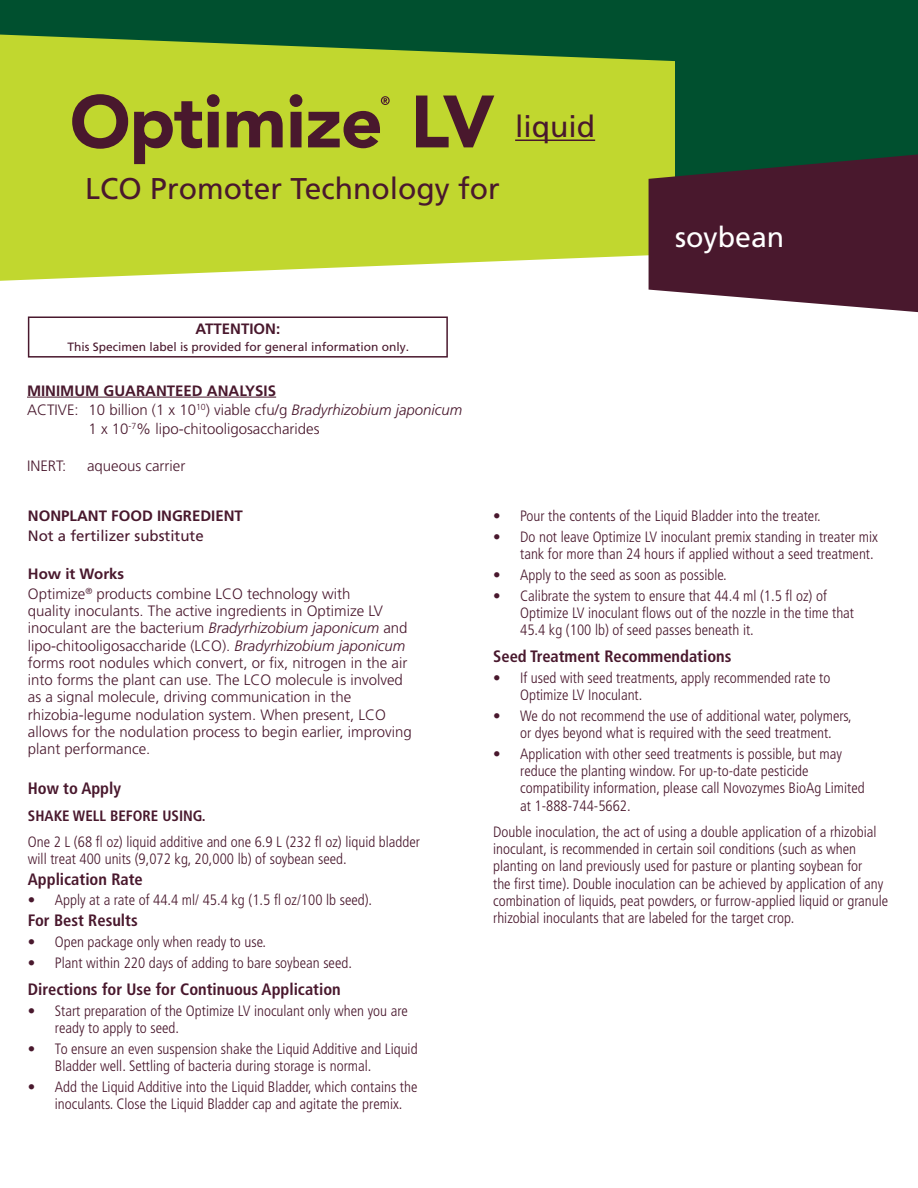
<style>
.page{position:relative;width:918px;height:1188px;background:#fff}
.page>*{position:absolute;margin:0;border:0;box-sizing:border-box;transform-origin:0 0}
.t1{font:30px "Frutiger LT Std";color:#49182d}
.t2{font:28.5px "Frutiger LT Std";color:#fff}
.t3{font:700 condensed 16.5px "Frutiger LT Std";color:#49182d}
.t4{font:300 condensed 15px/17.2px "Frutiger LT Std";color:#49182d}
.t5{font:300 15px/17.2px "Frutiger LT Std";color:#49182d}
.t6{font:700 15px "Frutiger LT Std";color:#49182d}
.t7{font:15px "Frutiger LT Std";color:#49182d}
.t8{font:700 condensed 15px "Frutiger LT Std";color:#49182d}
.t9{font:12px "Frutiger LT Std";color:#49182d}
.s1{font-style:italic}
.s2{font-weight:700}
</style>
<div class="page">
<div style="left:0;top:0;width:918px;height:210px;background:#00502f"></div>
<svg style="left:0;top:35px;width:675px;height:246px;background:#b8d13b"></svg>
<svg style="left:649px;top:154px;width:269px;height:158px;background:#522e3b"></svg>
<div style="left:28px;top:316px;width:420px;height:42px;border:2px solid #49182d"></div>
<hr style="left:515px;top:140px;width:80px;height:1px;background:#49182d">
<svg style="left:72px;top:94px;width:56px;height:55px;background:#83742d"></svg>
<svg style="left:134px;top:94px;width:86px;height:70px;background:#90892e"></svg>
<svg style="left:227px;top:111px;width:56px;height:36px;background:#71582d"></svg>
<svg style="left:290px;top:94px;width:12px;height:53px"></svg>
<svg style="left:308px;top:111px;width:72px;height:37px;background:#745d2d"></svg>
<svg style="left:381px;top:96px;width:9px;height:9px"></svg>
<svg style="left:416px;top:96px;width:78px;height:51px;background:#877b2e"></svg>
<hr style="left:27px;top:397px;width:249px;height:1px;background:#49182d">
<h1 class="t1" style="left:85px;top:171px;width:416px">LCO Promoter Technology for</h1>
<h1 class="t1" style="left:515px;top:109px;width:82px">liquid</h1>
<p class="t6" style="left:196px;top:320px;width:86px">ATTENTION:</p>
<p class="t9" style="left:68px;top:340px;width:343px">This Specimen label is provided for general information only.</p>
<h2 class="t2" style="left:675px;top:220px;width:111px">soybean</h2>
<p class="t6" style="left:27px;top:382px;width:251px">MINIMUM GUARANTEED ANALYSIS</p>
<p class="t5" style="left:27px;top:401px;width:437px">ACTIVE: 10 billion (1 x 10<sup>10</sup>) viable cfu/g <span class="s1">Bradyrhizobium japonicum</span></p>
<p class="t5" style="left:89px;top:421px;width:233px">1 x 10<sup>-7</sup>% lipo-chitooligosaccharides</p>
<p class="t5" style="left:27px;top:458px;width:41px">INERT:</p>
<p class="t5" style="left:87px;top:458px;width:100px">aqueous carrier</p>
<p class="t6" style="left:28px;top:507px;width:217px">NONPLANT FOOD INGREDIENT</p>
<p class="t7" style="left:28px;top:527px;width:177px">Not a fertilizer substitute</p>
<p class="t5" style="left:28px;top:565px;width:324px;line-height:19.4px"><span class="s2">How it Works<br></span>Optimize<sup>®</sup> products combine LCO technology with</p>
<p class="t5" style="left:28px;top:602px;width:385px">quality inoculants. The active ingredients in Optimize LV inoculant are the bacterium <span class="s1">Bradyrhizobium japonicum</span> and lipo-chitooligosaccharide (LCO). <span class="s1">Bradyrhizobium japonicum </span>forms root nodules which convert, or fix, nitrogen in the air into forms the plant can use. The LCO molecule is involved as a signal molecule, driving communication in the rhizobia-legume nodulation system. When present, LCO allows for the nodulation process to begin earlier, improving plant performance.</p>
<p class="t3" style="left:28px;top:779px;width:95px">How to Apply</p>
<p class="t8" style="left:28px;top:806px;width:179px">SHAKE WELL BEFORE USING.</p>
<p class="t4" style="left:28px;top:833px;width:394px">One 2 L (68 fl oz) liquid additive and one 6.9 L (232 fl oz) liquid bladder will treat 400 units (9,072 kg, 20,000 lb) of soybean seed.</p>
<p class="t3" style="left:28px;top:870px;width:116px">Application Rate</p>
<p class="t4" style="left:28px;top:891px;width:346px">• Apply at a rate of 44.4 ml/ 45.4 kg (1.5 fl oz/100 lb seed).</p>
<p class="t3" style="left:28px;top:911px;width:111px">For Best Results</p>
<p class="t4" style="left:28px;top:934px;width:240px">• Open package only when ready to use.</p>
<p class="t4" style="left:28px;top:954px;width:326px">• Plant within 220 days of adding to bare soybean seed.</p>
<p class="t3" style="left:28px;top:979px;width:314px">Directions for Use for Continuous Application</p>
<p class="t4" style="left:55px;top:1002px;width:355px;text-indent:-27px">• Start preparation of the Optimize LV inoculant only when you are ready to apply to seed.</p>
<p class="t4" style="left:55px;top:1040px;width:364px;text-indent:-27px">• To ensure an even suspension shake the Liquid Additive and Liquid<br>Bladder well. Settling of bacteria during storage is normal.</p>
<p class="t4" style="left:55px;top:1078px;width:364px;text-indent:-27px">• Add the Liquid Additive into the Liquid Bladder, which contains the inoculants. Close the Liquid Bladder cap and agitate the premix.</p>
<p class="t4" style="left:493px;top:508px;width:329px">• Pour the contents of the Liquid Bladder into the treater.</p>
<p class="t4" style="left:493px;top:528px;width:386px;text-align:right">• Do not leave Optimize LV inoculant premix standing in treater mix tank for more than 24 hours if applied without a seed treatment.</p>
<p class="t4" style="left:493px;top:566px;width:235px">• Apply to the seed as soon as possible.</p>
<p class="t4" style="left:520px;top:587px;width:335px;text-indent:-27px">• Calibrate the system to ensure that 44.4 ml (1.5 fl oz) of<br>Optimize LV inoculant flows out of the nozzle in the time that<br>45.4 kg (100 lb) of seed passes beneath it.</p>
<p class="t3" style="left:493px;top:647px;width:240px">Seed Treatment Recommendations</p>
<p class="t4" style="left:520px;top:669px;width:312px;text-indent:-27px">• If used with seed treatments, apply recommended rate to<br>Optimize LV Inoculant.</p>
<p class="t4" style="left:493px;top:707px;width:360px;text-align:center">• We do not recommend the use of additional water, polymers, or dyes beyond what is required with the seed treatment.</p>
<p class="t4" style="left:520px;top:745px;width:346px;text-indent:-27px">• Application with other seed treatments is possible, but may reduce the planting window. For up-to-date pesticide compatibility information, please call Novozymes BioAg Limited at 1-888-744-5662.</p>
<p class="t4" style="left:493px;top:823px;width:397px">Double inoculation, the act of using a double application of a rhizobial inoculant, is recommended in certain soil conditions (such as when planting on land previously used for pasture or planting soybean for<br>the first time). Double inoculation can be achieved by application of any combination of liquids, peat powders, or furrow-applied liquid or granule rhizobial inoculants that are labeled for the target crop.</p>
</div>
